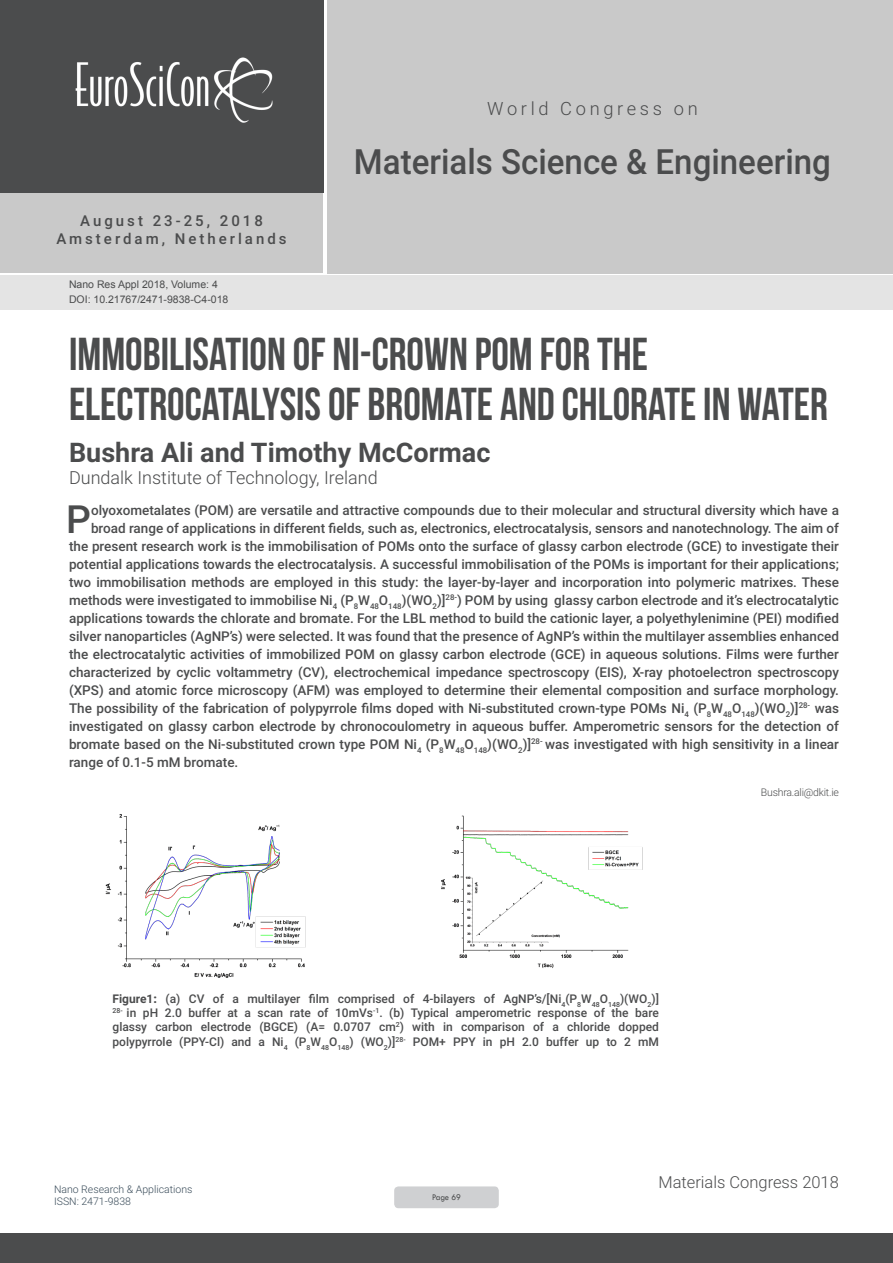
<style>
.page{position:relative;width:893px;height:1263px;background:#fff}
.page>*{position:absolute;margin:0;border:0;box-sizing:border-box;transform-origin:0 0}
.t1{font:46.05px/50.7px "Bebas Neue";color:#4b4c4d;scale:.96 1}
.Abstract{font:500 38.85px "Roboto";color:#4b4c4d}
.t2{font:500 34.8px "Roboto";color:#4b4c4d;scale:.95 1}
.t3{font:700 27px "Roboto";color:#4b4c4d}
.t4{font:300 18.3px "Roboto";letter-spacing:.2em;color:#4b4c4d}
.t5{font:300 18px "Roboto";color:#4b4c4d}
.t6{font:300 16.5px "Roboto";color:#4b4c4d}
.t7{font:500 15px/18px "Roboto";letter-spacing:.2em;color:#4b4c4d;text-align:center}
.Abstract-2{font:500 13.5px "Roboto";color:#4b4c4d}
.t8{font:500 12px/14.4px "Roboto";color:#4b4c4d;text-align:justify}
.t9{font:10.5px "Arial";color:#4b4c4d}
.t10{font:300 10.5px/12.6px "Roboto";color:#394b59}
.Biography{font:300 10.5px "Roboto";letter-spacing:-.02em;color:#4b4c4d}
.t11{font:9px "Tw Cen";letter-spacing:-.02em;color:#4b4c4d;scale:.95 1}
.s1{font-weight:700}
.s2{font-weight:900}
</style>
<div class="page">
<div style="left:0;top:0;width:323px;height:193px;background:#4b4c4d"></div>
<div style="left:0;top:193px;width:322px;height:80px;background:#c9c9c9"></div>
<div style="left:327px;top:0;width:566px;height:273px;background:#c9c9c9"></div>
<img style="left:75px;top:57px;width:198px;height:66px">
<div style="left:0;top:1233px;width:893px;height:30px;background:#4b4c4d"></div>
<div style="left:1px;top:275px;width:892px;height:35px;background:#e4e4e4"></div>
<div style="left:394px;top:1186px;width:105px;height:22px;background:#cfd0d2;border-radius:4px"></div>
<img style="left:105px;top:814px;width:201px;height:164px">
<img style="left:441px;top:815px;width:202px;height:153px">
<p class="t7" style="left:57px;top:211px;width:232px">August 23-25, 2018<br>Amsterdam, Netherlands</p>
<p class="t9" style="left:69px;top:278px;width:150px">Nano Res Appl 2018, Volume: 4</p>
<p class="t9" style="left:69px;top:292px;width:161px">DOI: 10.21767/2471-9838-C4-018</p>
<h3 class="t4" style="left:487px;top:96px;width:212px">World Congress on</h3>
<h3 class="t2" style="left:354px;top:137px;width:504px">Materials Science &amp; Engineering</h3>
<p class="t1" style="left:69px;top:328px;width:792px">IMMOBILISATION OF NI-CROWN POM FOR THE<br>ELECTROCATALYSIS OF BROMATE AND CHLORATE IN WATER</p>
<p class="t3" style="left:69px;top:433px;width:423px">Bushra Ali and Timothy McCormac</p>
<p class="t5" style="left:69px;top:464px;width:310px">Dundalk Institute of Technology, Ireland</p>
<p class="Abstract" style="left:66px;top:492px;width:26px">P</p>
<p class="Abstract-2" style="left:91px;top:501px;width:749px">olyoxometalates (POM) are versatile and attractive compounds due to their molecular and structural diversity which have a</p>
<p class="Abstract-2" style="left:91px;top:519px;width:749px">broad range of applications in different fields, such as, electronics, electrocatalysis, sensors and nanotechnology. The aim of</p>
<p class="Abstract-2" style="left:69px;top:537px;width:771px">the present research work is the immobilisation of POMs onto the surface of glassy carbon electrode (GCE) to investigate their</p>
<p class="Abstract-2" style="left:69px;top:555px;width:771px">potential applications towards the electrocatalysis. A successful immobilisation of the POMs is important for their applications;</p>
<p class="Abstract-2" style="left:69px;top:573px;width:771px">two immobilisation methods are employed in this study: the layer-by-layer and incorporation into polymeric matrixes. These</p>
<p class="Abstract-2" style="left:69px;top:591px;width:771px">methods were investigated to immobilise Ni<sub>4</sub> (P<sub>8</sub>W<sub>48</sub>O<sub>148</sub>)(WO<sub>2</sub>)]<sup>28-</sup>) POM by using glassy carbon electrode and it’s electrocatalytic</p>
<p class="Abstract-2" style="left:69px;top:609px;width:771px">applications towards the chlorate and bromate. For the LBL method to build the cationic layer, a polyethylenimine (PEI) modified</p>
<p class="Abstract-2" style="left:69px;top:627px;width:771px">silver nanoparticles (AgNP’s) were selected. It was found that the presence of AgNP’s within the multilayer assemblies enhanced</p>
<p class="Abstract-2" style="left:69px;top:645px;width:771px">the electrocatalytic activities of immobilized POM on glassy carbon electrode (GCE) in aqueous solutions. Films were further</p>
<p class="Abstract-2" style="left:69px;top:663px;width:771px">characterized by cyclic voltammetry (CV), electrochemical impedance spectroscopy (EIS), X-ray photoelectron spectroscopy</p>
<p class="Abstract-2" style="left:69px;top:681px;width:771px">(XPS) and atomic force microscopy (AFM) was employed to determine their elemental composition and surface morphology.</p>
<p class="Abstract-2" style="left:69px;top:699px;width:771px">The possibility of the fabrication of polypyrrole films doped with Ni-substituted crown-type POMs Ni<sub>4</sub> (P<sub>8</sub>W<sub>48</sub>O<sub>148</sub>)(WO<sub>2</sub>)]<sup>28-</sup> was</p>
<p class="Abstract-2" style="left:69px;top:717px;width:771px">investigated on glassy carbon electrode by chronocoulometry in aqueous buffer. Amperometric sensors for the detection of</p>
<p class="Abstract-2" style="left:69px;top:735px;width:771px">bromate based on the Ni-substituted crown type POM Ni<sub>4</sub> (P<sub>8</sub>W<sub>48</sub>O<sub>148</sub>)(WO<sub>2</sub>)]<sup>28-</sup> was investigated with high sensitivity in a linear</p>
<p class="Abstract-2" style="left:69px;top:753px;width:171px">range of 0.1-5 mM bromate.</p>
<p class="Biography" style="left:761px;top:784px;width:80px">Bushra.ali@dkit.ie</p>
<p class="t8" style="left:113px;top:991px;width:548px"><span class="s1">Figure1</span><span class="s2">:</span> (a) CV of a multilayer film comprised of 4-bilayers of AgNP’s/[Ni<sub>4</sub>(P<sub>8</sub>W<sub>48</sub>O<sub>148</sub>)(WO<sub>2</sub>)] <sup>28-</sup> in pH 2.0 buffer at a scan rate of 10mVs<sup>-1</sup>. (b) Typical amperometric response of the bare glassy carbon electrode (BGCE) (A= 0.0707 cm<sup>2</sup>) with in comparison of a chloride dopped polypyrrole (PPY-Cl) and a Ni<sub>4</sub> (P<sub>8</sub>W<sub>48</sub>O<sub>148</sub>) (WO<sub>2</sub>)]<sup>28-</sup> POM+ PPY in pH 2.0 buffer up to 2 mM</p>
<p class="t10" style="left:54px;top:1182px;width:140px">Nano Research &amp; Applications<br>ISSN: 2471-9838</p>
<p class="t11" style="left:432px;top:1192px;width:32px">Page 69</p>
<p class="t6" style="left:658px;top:1170px;width:182px">Materials Congress 2018</p>
</div>
